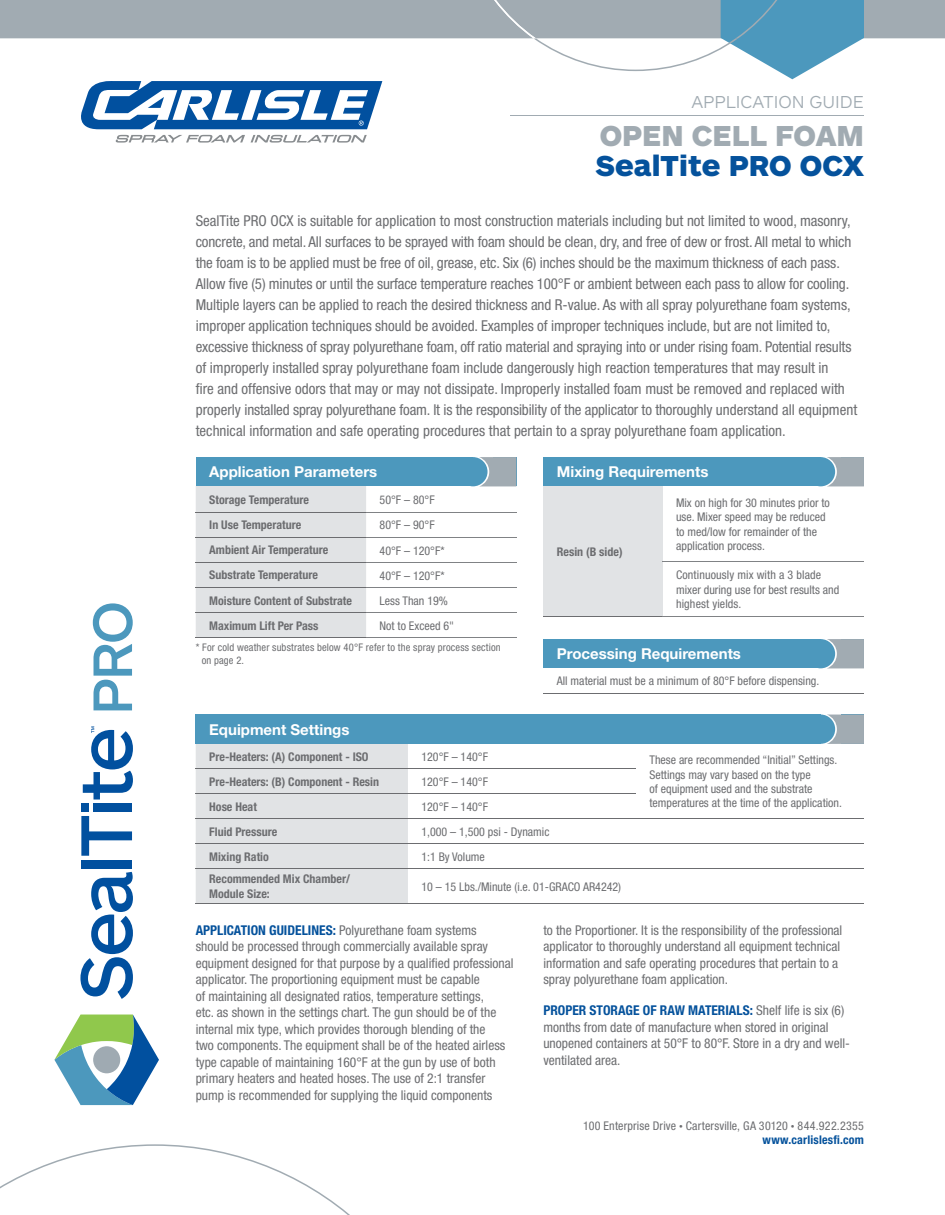
<style>
.page{position:relative;width:945px;height:1215px;background:#fff}
.page>*{position:absolute;margin:0;border:0;box-sizing:border-box;transform-origin:0 0}
.t1{font:900 30px "ARS Maquette";color:#05529c}
.t2{font:900 30px "ARS Maquette";color:#a1abb2}
.t3{font:300 18px "ARS Maquette";color:#a1abb2}
.t4{font:condensed 15px/21px "Helvetica Neue";letter-spacing:-.005em;color:#6c6d70}
.t5{font:700 15px "Helvetica Neue";color:#fff}
.t6{font:condensed 13.5px/16.5px "Helvetica Neue";color:#6c6d70}
.t7{font:condensed 12px/14.4px "Helvetica Neue";color:#6c6d70}
.t8{font:700 condensed 12px/14.4px "Helvetica Neue";color:#6c6d70}
.t9{font:condensed 10.5px/12.8px "Helvetica Neue";letter-spacing:.015em;color:#6c6d70}
.s1{font-weight:700;color:#05529c}
.s2{font-size:7.5px}
</style>
<div class="page">
<svg style="left:0;top:1144px;width:350px;height:71px"></svg>
<div style="left:196px;top:457px;width:320px;height:29px;background:#4c98bd"></div>
<div style="left:196px;top:487px;width:170px;height:150px;background:#e1e3e5"></div>
<hr style="left:196px;top:512px;width:170px;height:1px;background:#6c6d70">
<hr style="left:196px;top:537px;width:170px;height:1px;background:#6c6d70">
<hr style="left:196px;top:562px;width:170px;height:1px;background:#6c6d70">
<hr style="left:196px;top:587px;width:170px;height:1px;background:#6c6d70">
<hr style="left:196px;top:612px;width:170px;height:1px;background:#6c6d70">
<hr style="left:196px;top:637px;width:170px;height:1px;background:#6c6d70">
<hr style="left:196px;top:486px;width:320px;height:1px;background:#4c98bd">
<hr style="left:366px;top:512px;width:150px;height:1px;background:#808285">
<hr style="left:366px;top:537px;width:150px;height:1px;background:#808285">
<hr style="left:366px;top:562px;width:150px;height:1px;background:#808285">
<hr style="left:366px;top:587px;width:150px;height:1px;background:#808285">
<hr style="left:366px;top:612px;width:150px;height:1px;background:#808285">
<hr style="left:366px;top:637px;width:150px;height:1px;background:#808285">
<svg style="left:473px;top:457px;width:20px;height:30px"></svg>
<div style="left:459px;top:457px;width:29px;height:29px;background:#4c98bd;border-radius:50%"></div>
<svg style="left:479px;top:457px;width:37px;height:29px"></svg>
<div style="left:543px;top:639px;width:321px;height:29px;background:#4c98bd"></div>
<hr style="left:543px;top:693px;width:321px;height:1px;background:#6c6d70">
<hr style="left:543px;top:668px;width:321px;height:1px;background:#4c98bd">
<svg style="left:821px;top:639px;width:20px;height:30px"></svg>
<div style="left:806px;top:639px;width:29px;height:29px;background:#4c98bd;border-radius:50%"></div>
<svg style="left:827px;top:639px;width:37px;height:29px"></svg>
<div style="left:543px;top:457px;width:321px;height:29px;background:#4c98bd"></div>
<div style="left:543px;top:486px;width:120px;height:131px;background:#e1e3e5"></div>
<hr style="left:543px;top:616px;width:120px;height:1px;background:#6c6d70">
<hr style="left:543px;top:486px;width:321px;height:1px;background:#4c98bd">
<hr style="left:663px;top:561px;width:201px;height:1px;background:#808285">
<hr style="left:663px;top:616px;width:201px;height:1px;background:#808285">
<svg style="left:821px;top:457px;width:20px;height:30px"></svg>
<div style="left:806px;top:457px;width:29px;height:29px;background:#4c98bd;border-radius:50%"></div>
<svg style="left:827px;top:457px;width:37px;height:29px"></svg>
<svg style="left:0;top:0;width:945px;height:129px"></svg>
<svg style="left:116px;top:135px;width:129px;height:8px"></svg>
<svg style="left:251px;top:135px;width:116px;height:8px"></svg>
<div style="left:196px;top:715px;width:668px;height:28px;background:#4c98bd"></div>
<div style="left:196px;top:744px;width:212px;height:159px;background:#e1e3e5"></div>
<hr style="left:196px;top:768px;width:212px;height:1px;background:#6c6d70">
<hr style="left:196px;top:793px;width:212px;height:1px;background:#6c6d70">
<hr style="left:196px;top:818px;width:212px;height:1px;background:#6c6d70">
<hr style="left:196px;top:843px;width:212px;height:1px;background:#6c6d70">
<hr style="left:196px;top:868px;width:212px;height:1px;background:#6c6d70">
<hr style="left:196px;top:903px;width:212px;height:1px;background:#6c6d70">
<hr style="left:408px;top:768px;width:228px;height:1px;background:#6c6d70">
<hr style="left:408px;top:793px;width:228px;height:1px;background:#6c6d70">
<hr style="left:408px;top:818px;width:456px;height:1px;background:#6c6d70">
<hr style="left:408px;top:843px;width:456px;height:1px;background:#6c6d70">
<hr style="left:408px;top:868px;width:456px;height:1px;background:#6c6d70">
<hr style="left:408px;top:903px;width:456px;height:1px;background:#6c6d70">
<hr style="left:196px;top:743px;width:668px;height:1px;background:#4c98bd">
<svg style="left:821px;top:714px;width:20px;height:30px"></svg>
<div style="left:806px;top:715px;width:29px;height:29px;background:#4c98bd;border-radius:50%"></div>
<svg style="left:827px;top:715px;width:37px;height:29px"></svg>
<svg style="left:80px;top:872px;width:53px;height:127px"></svg>
<div style="left:81px;top:860px;width:51px;height:8px;background:#01509f"></div>
<svg style="left:81px;top:816px;width:51px;height:40px"></svg>
<div style="left:81px;top:803px;width:8px;height:9px;background:#01509f"></div>
<div style="left:94px;top:803px;width:38px;height:9px;background:#01509f"></div>
<svg style="left:83px;top:727px;width:50px;height:73px"></svg>
<svg style="left:54px;top:1015px;width:105px;height:90px"></svg>
<svg style="left:93px;top:603px;width:40px;height:107px"></svg>
<p class="t3" style="left:691px;top:96px;width:174px">APPLICATION GUIDE</p>
<h1 class="t2" style="left:600px;top:124px;width:266px">OPEN CELL FOAM</h1>
<h1 class="t1" style="left:596px;top:154px;width:270px">SealTite PRO OCX</h1>
<p class="t4" style="left:196px;top:212px;width:663px">SealTite PRO OCX is suitable for application to most construction materials including but not limited to wood, masonry, concrete, and metal. All surfaces to be sprayed with foam should be clean, dry, and free of dew or frost. All metal to which the foam is to be applied must be free of oil, grease, etc. Six (6) inches should be the maximum thickness of each pass.<br>Allow five (5) minutes or until the surface temperature reaches 100°F or ambient between each pass to allow for cooling.<br>Multiple layers can be applied to reach the desired thickness and R-value. As with all spray polyurethane foam systems, improper application techniques should be avoided. Examples of improper techniques include, but are not limited to, excessive thickness of spray polyurethane foam, off ratio material and spraying into or under rising foam. Potential results of improperly installed spray polyurethane foam include dangerously high reaction temperatures that may result in<br>fire and offensive odors that may or may not dissipate. Improperly installed foam must be removed and replaced with properly installed spray polyurethane foam. It is the responsibility of the applicator to thoroughly understand all equipment technical information and safe operating procedures that pertain to a spray polyurethane foam application.</p>
<p class="t5" style="left:209px;top:467px;width:169px">Application Parameters</p>
<p class="t8" style="left:209px;top:493px;width:101px">Storage Temperature</p>
<p class="t7" style="left:380px;top:493px;width:57px">50°F – 80°F</p>
<p class="t8" style="left:209px;top:519px;width:94px">In Use Temperature</p>
<p class="t7" style="left:380px;top:519px;width:57px">80°F – 90°F</p>
<p class="t8" style="left:209px;top:544px;width:121px">Ambient Air Temperature</p>
<p class="t7" style="left:380px;top:544px;width:67px">40°F – 120°F*</p>
<p class="t8" style="left:209px;top:569px;width:110px">Substrate Temperature</p>
<p class="t7" style="left:380px;top:569px;width:67px">40°F – 120°F*</p>
<p class="t8" style="left:209px;top:594px;width:144px">Moisture Content of Substrate</p>
<p class="t7" style="left:380px;top:594px;width:70px">Less Than 19%</p>
<p class="t8" style="left:209px;top:619px;width:111px">Maximum Lift Per Pass</p>
<p class="t7" style="left:380px;top:619px;width:76px">Not to Exceed 6"</p>
<p class="t9" style="left:202px;top:642px;width:301px;text-indent:-6px">* For cold weather substrates below 40°F refer to the spray process section on page 2.</p>
<p class="t5" style="left:557px;top:649px;width:186px">Processing Requirements</p>
<p class="t7" style="left:557px;top:675px;width:264px">All material must be a minimum of 80°F before dispensing.</p>
<p class="t5" style="left:557px;top:467px;width:153px">Mixing Requirements</p>
<p class="t7" style="left:676px;top:496px;width:155px">Mix on high for 30 minutes prior to use. Mixer speed may be reduced to med/low for remainder of the application process.</p>
<p class="t7" style="left:676px;top:569px;width:165px">Continuously mix with a 3 blade mixer during use for best results and highest yields.</p>
<p class="t8" style="left:557px;top:546px;width:67px">Resin (B side)</p>
<p class="t5" style="left:209px;top:724px;width:142px">Equipment Settings</p>
<p class="t8" style="left:209px;top:750px;width:161px">Pre-Heaters: (A) Component - ISO</p>
<p class="t7" style="left:421px;top:750px;width:68px">120°F – 140°F</p>
<p class="t7" style="left:649px;top:754px;width:194px">These are recommended “Initial” Settings.<br>Settings may vary based on the type<br>of equipment used and the substrate temperatures at the time of the application.</p>
<p class="t8" style="left:209px;top:775px;width:171px">Pre-Heaters: (B) Component - Resin</p>
<p class="t7" style="left:421px;top:775px;width:68px">120°F – 140°F</p>
<p class="t8" style="left:209px;top:800px;width:49px">Hose Heat</p>
<p class="t7" style="left:421px;top:800px;width:68px">120°F – 140°F</p>
<p class="t8" style="left:209px;top:825px;width:70px">Fluid Pressure</p>
<p class="t7" style="left:421px;top:825px;width:130px">1,000 – 1,500 psi - Dynamic</p>
<p class="t8" style="left:209px;top:850px;width:61px">Mixing Ratio</p>
<p class="t7" style="left:421px;top:850px;width:65px">1:1 By Volume</p>
<p class="t8" style="left:209px;top:873px;width:142px">Recommended Mix Chamber/<br>Module Size:</p>
<p class="t7" style="left:421px;top:880px;width:201px">10 – 15 Lbs./Minute (i.e. 01-GRACO AR4242)</p>
<p class="t6" style="left:196px;top:923px;width:319px"><span class="s1">APPLICATION GUIDELINES:</span> Polyurethane foam systems<br>should be processed through commercially available spray equipment designed for that purpose by a qualified professional applicator. The proportioning equipment must be capable<br>of maintaining all designated ratios, temperature settings,<br>etc. as shown in the settings chart. The gun should be of the internal mix type, which provides thorough blending of the<br>two components. The equipment shall be of the heated airless type capable of maintaining 160°F at the gun by use of both primary heaters and heated hoses. The use of 2:1 transfer pump is recommended for supplying the liquid components</p>
<p class="t6" style="left:543px;top:923px;width:300px">to the Proportioner. It is the responsibility of the professional applicator to thoroughly understand all equipment technical information and safe operating procedures that pertain to a spray polyurethane foam application.</p>
<p class="t6" style="left:543px;top:1003px;width:308px"><span class="s1">PROPER STORAGE OF RAW MATERIALS:</span> Shelf life is six (6) months from date of manufacture when stored in original unopened containers at 50°F to 80°F. Store in a dry and well&shy;ventilated area.</p>
<p class="t7" style="left:583px;top:1119px;width:282px;text-align:right">100 Enterprise Drive <span class="s2">•</span> Cartersville, GA 30120 <span class="s2">•</span> 844.922.2355 <span class="s1">www.carlislesfi.com</span></p>
</div>
